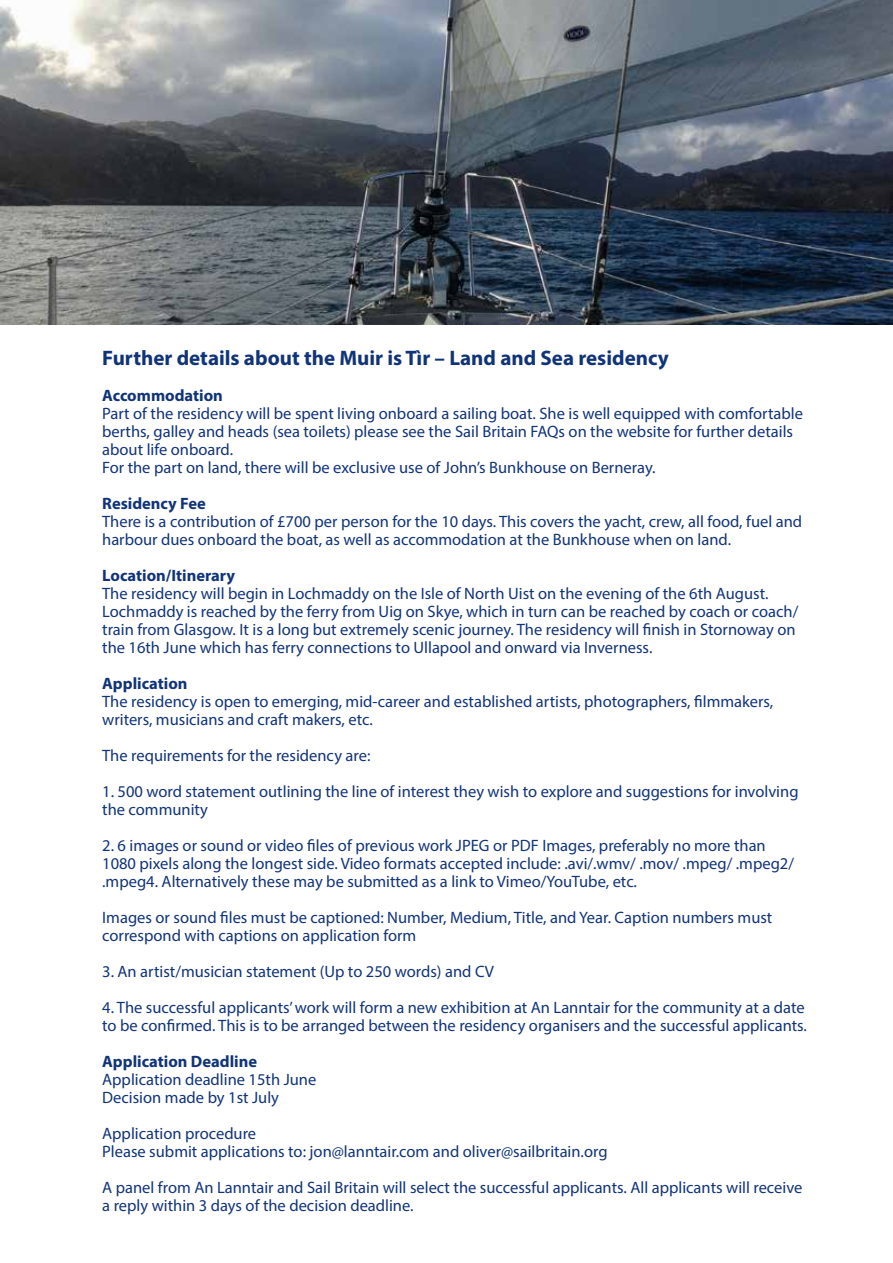
<style>
.page{position:relative;width:893px;height:1263px;background:#fff}
.page>*{position:absolute;margin:0;border:0;box-sizing:border-box;transform-origin:0 0}
.t1{font:700 21px "Myriad Pro";color:#113478}
.t2{font:16.5px/18px "Myriad Pro";color:#113478}
.t3{font:700 16.5px "Myriad Pro";color:#113478}
</style>
<div class="page">
<img style="left:0;top:0;width:893px;height:324px">
<p class="t1" style="left:102px;top:344px;width:568px">Further details about the Muir is Tìr – Land and Sea residency</p>
<p class="t3" style="left:102px;top:384px;width:122px">Accommodation</p>
<p class="t2" style="left:102px;top:404px;width:702px">Part of the residency will be spent living onboard a sailing boat. She is well equipped with comfortable berths, galley and heads (sea toilets) please see the Sail Britain FAQs on the website for further details about life onboard.<br>For the part on land, there will be exclusive use of John’s Bunkhouse on Berneray.</p>
<p class="t3" style="left:102px;top:492px;width:105px">Residency Fee</p>
<p class="t2" style="left:102px;top:512px;width:701px">There is a contribution of £700 per person for the 10 days. This covers the yacht, crew, all food, fuel and harbour dues onboard the boat, as well as accommodation at the Bunkhouse when on land.</p>
<p class="t3" style="left:102px;top:564px;width:134px">Location/Itinerary</p>
<p class="t2" style="left:102px;top:584px;width:698px">The residency will begin in Lochmaddy on the Isle of North Uist on the evening of the 6th August.<br>Lochmaddy is reached by the ferry from Uig on Skye, which in turn can be reached by coach or coach/ train from Glasgow. It is a long but extremely scenic journey. The residency will finish in Stornoway on the 16th June which has ferry connections to Ullapool and onward via Inverness.</p>
<p class="t3" style="left:102px;top:672px;width:87px">Application</p>
<p class="t2" style="left:102px;top:692px;width:673px">The residency is open to emerging, mid-career and established artists, photographers, filmmakers, writers, musicians and craft makers, etc.</p>
<p class="t2" style="left:102px;top:746px;width:270px">The requirements for the residency are:</p>
<p class="t2" style="left:102px;top:782px;width:698px">1. 500 word statement outlining the line of interest they wish to explore and suggestions for involving the community</p>
<p class="t2" style="left:102px;top:836px;width:693px">2. 6 images or sound or video files of previous work JPEG or PDF Images, preferably no more than<br>1080 pixels along the longest side. Video formats accepted include: .avi/.wmv/ .mov/ .mpeg/ .mpeg2/ .mpeg4. Alternatively these may be submitted as a link to Vimeo/YouTube, etc.</p>
<p class="t2" style="left:102px;top:908px;width:672px">Images or sound files must be captioned: Number, Medium, Title, and Year. Caption numbers must correspond with captions on application form</p>
<p class="t2" style="left:102px;top:962px;width:393px">3. An artist/musician statement (Up to 250 words) and CV</p>
<p class="t2" style="left:102px;top:998px;width:706px">4. The successful applicants’ work will form a new exhibition at An Lanntair for the community at a date to be confirmed. This is to be arranged between the residency organisers and the successful applicants.</p>
<p class="t3" style="left:102px;top:1050px;width:156px">Application Deadline</p>
<p class="t2" style="left:102px;top:1070px;width:216px">Application deadline 15th June<br>Decision made by 1st July</p>
<p class="t2" style="left:102px;top:1124px;width:507px">Application procedure<br>Please submit applications to: jon@lanntair.com and oliver@sailbritain.org</p>
<p class="t2" style="left:102px;top:1178px;width:702px">A panel from An Lanntair and Sail Britain will select the successful applicants. All applicants will receive a reply within 3 days of the decision deadline.</p>
</div>
